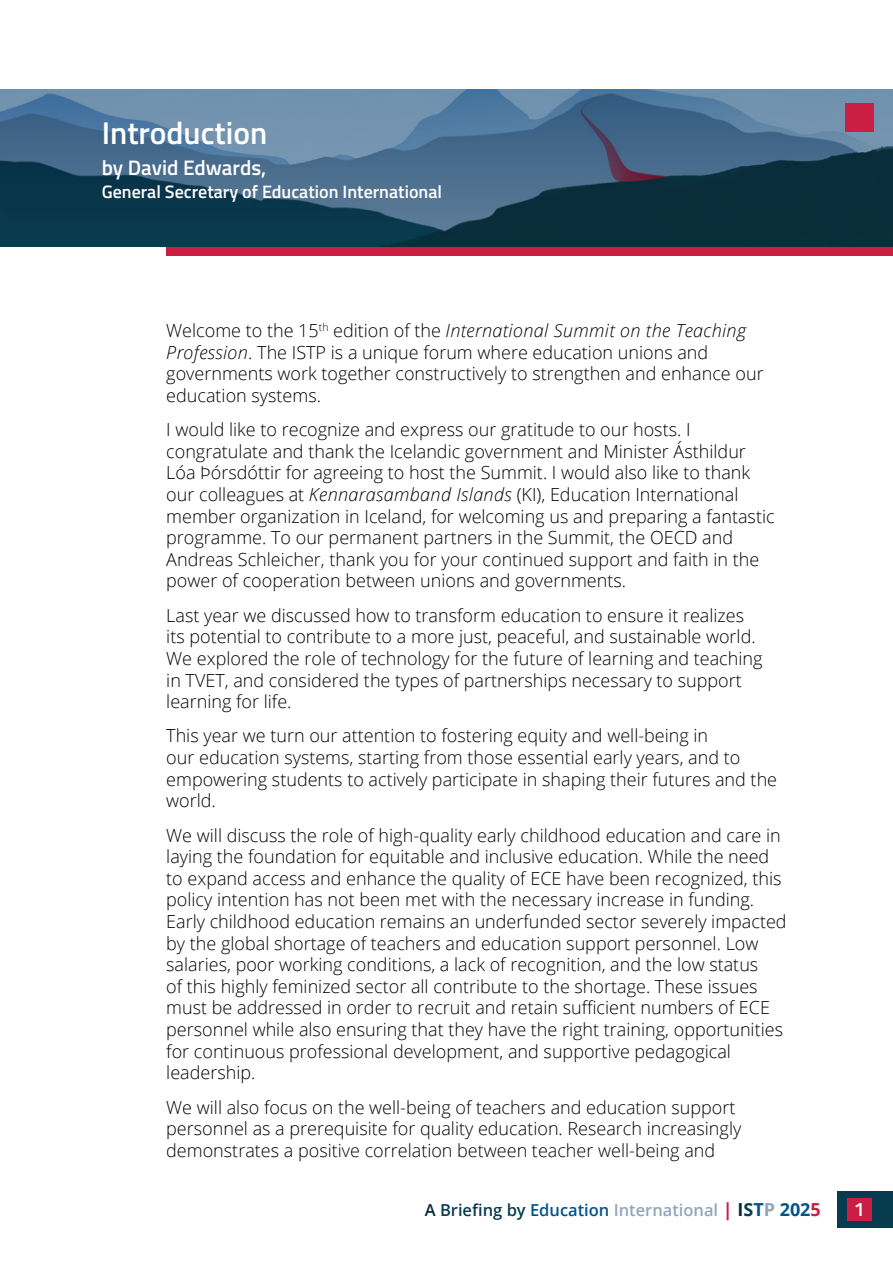
<style>
.page{position:relative;width:893px;height:1263px;background:#fff}
.page>*{position:absolute;margin:0;border:0;box-sizing:border-box;transform-origin:0 0}
.EN_-_Title_1{font:600 31.5px "Titillium Web";color:#fff}
.EN_-_Title_1-2{font:600 21px "Titillium Web";color:#fff}
.t1{font:600 19.5px "Titillium Web";color:#fff}
.t2{font:300 18px/21.6px "Open Sans";color:#000}
.EN_-_Title_1-3{font:600 18px "Titillium Web";color:#fff}
.t3{font:600 16.5px "Open Sans";color:#92a5b9}
.s1{font-style:italic}
.s2{color:#062936}
.s3{color:#093b4f}
.s4{color:#00538c}
.s5{font-weight:700;font-size:18px;color:#ca1f42}
.s6{font-weight:700;font-size:18px;color:#062936}
.s7{font-weight:700;font-size:18px;color:#093b4f}
.s8{font-weight:700;font-size:18px;color:#00538c}
.s9{font-weight:700;font-size:18px}
</style>
<div class="page">
<div style="left:837px;top:1190px;width:56px;height:37px;background:#093b4f"></div>
<div style="left:847px;top:1198px;width:24px;height:22px;background:#ca1f42"></div>
<div style="left:167px;top:246px;width:726px;height:10px;background:#ca1f42"></div>
<img style="left:0;top:89px;width:893px;height:158px">
<div style="left:845px;top:103px;width:29px;height:29px;background:#ca1f42"></div>
<p class="EN_-_Title_1" style="left:102px;top:109px;width:167px">Introduction</p>
<p class="EN_-_Title_1-2" style="left:102px;top:152px;width:166px">by David Edwards,</p>
<p class="EN_-_Title_1-3" style="left:102px;top:178px;width:342px">General Secretary of Education International</p>
<p class="t2" style="left:166px;top:319px;width:599px">Welcome to the 15<sup>th</sup> edition of the <span class="s1">International Summit on the Teaching Profession</span>. The ISTP is a unique forum where education unions and governments work together constructively to strengthen and enhance our education systems.</p>
<p class="t2" style="left:166px;top:418px;width:610px">I would like to recognize and express our gratitude to our hosts. I congratulate and thank the Icelandic government and Minister Ásthildur Lóa Þórsdóttir for agreeing to host the Summit. I would also like to thank our colleagues at <span class="s1">Kennarasamband Islands</span> (KI), Education International member organization in Iceland, for welcoming us and preparing a fantastic programme. To our permanent partners in the Summit, the OECD and Andreas Schleicher, thank you for your continued support and faith in the power of cooperation between unions and governments.</p>
<p class="t2" style="left:166px;top:604px;width:598px">Last year we discussed how to transform education to ensure it realizes its potential to contribute to a more just, peaceful, and sustainable world.<br>We explored the role of technology for the future of learning and teaching in TVET, and considered the types of partnerships necessary to support learning for life.</p>
<p class="t2" style="left:166px;top:725px;width:612px">This year we turn our attention to fostering equity and well-being in<br>our education systems, starting from those essential early years, and to empowering students to actively participate in shaping their futures and the world.</p>
<p class="t2" style="left:166px;top:824px;width:622px">We will discuss the role of high-quality early childhood education and care in laying the foundation for equitable and inclusive education. While the need to expand access and enhance the quality of ECE have been recognized, this policy intention has not been met with the necessary increase in funding.<br>Early childhood education remains an underfunded sector severely impacted by the global shortage of teachers and education support personnel. Low salaries, poor working conditions, a lack of recognition, and the low status<br>of this highly feminized sector all contribute to the shortage. These issues must be addressed in order to recruit and retain sufficient numbers of ECE personnel while also ensuring that they have the right training, opportunities for continuous professional development, and supportive pedagogical leadership.</p>
<p class="t2" style="left:166px;top:1096px;width:577px">We will also focus on the well-being of teachers and education support personnel as a prerequisite for quality education. Research increasingly demonstrates a positive correlation between teacher well-being and</p>
<p class="t3" style="left:425px;top:1198px;width:397px"><span class="s2">A</span> <span class="s3">Briefing by</span> <span class="s4">Education</span> International <span class="s5">|</span> <span class="s6">I</span><span class="s7">S</span><span class="s8">T</span><span class="s9">P</span> <span class="s8">202</span><span class="s5">5</span></p>
<p class="t1" style="left:854px;top:1194px;width:12px">1</p>
</div>
